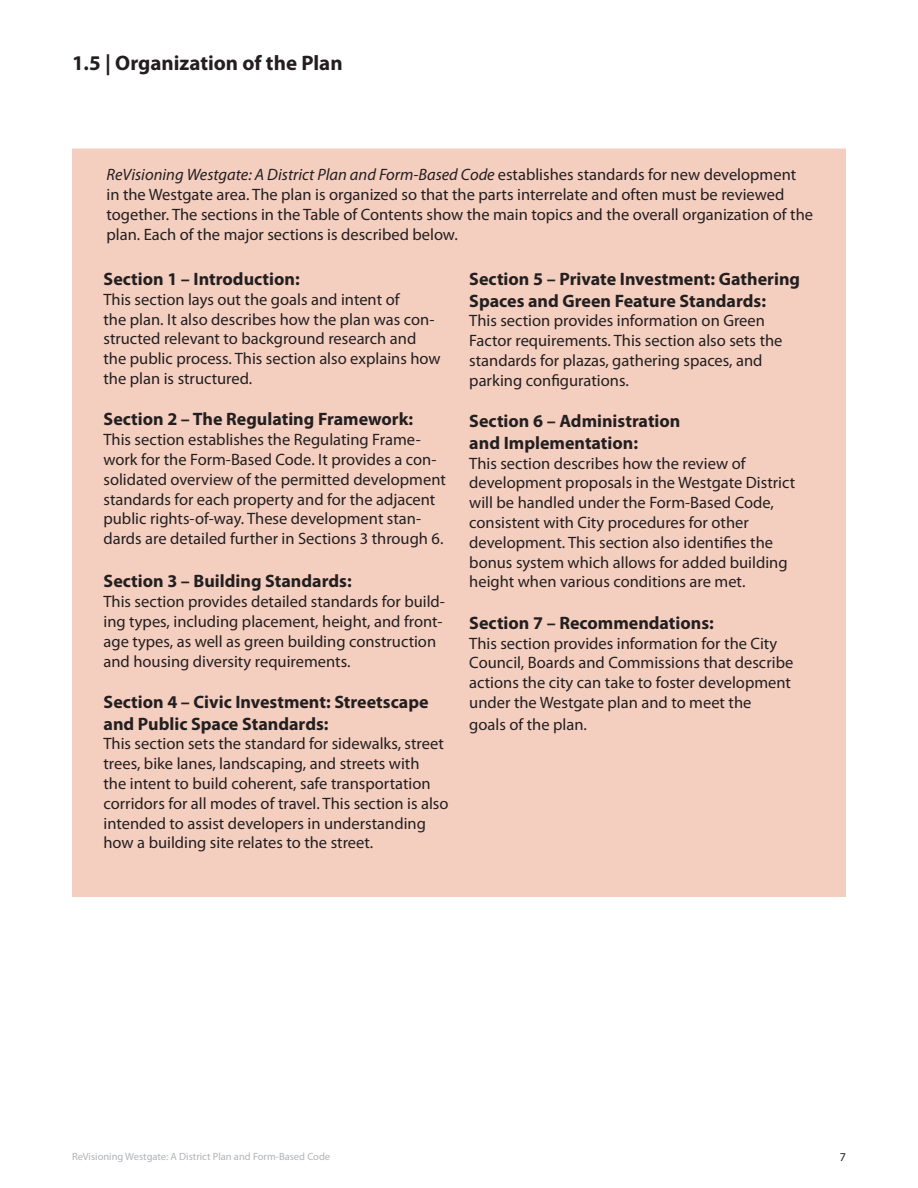
<style>
.page{position:relative;width:918px;height:1188px;background:#fff}
.page>*{position:absolute;margin:0;border:0;box-sizing:border-box;transform-origin:0 0}
.t1{font:700 21px "Myriad Pro";color:#231f20}
.t2{font:700 18px/21.6px "Myriad Pro";color:#231f20}
.t3{font:16.5px/19.8px "Myriad Pro";color:#231f20}
.t4{font:12px "Myriad Pro";color:#231f20}
.t5{font:10.5px "Myriad Pro";color:#b1b3b6}
.s1{font-style:italic}
</style>
<div class="page">
<div style="left:72px;top:148px;width:774px;height:749px;background:#f4cfc0"></div>
<p class="t1" style="left:72px;top:49px;width:272px">1.5 | Organization of the Plan</p>
<p class="t3" style="left:106px;top:165px;width:708px"><span class="s1">ReVisioning Westgate: A District Plan and Form-Based Code</span> establishes standards for new development in the Westgate area. The plan is organized so that the parts interrelate and often must be reviewed together. The sections in the Table of Contents show the main topics and the overall organization of the plan. Each of the major sections is described below.</p>
<p class="t2" style="left:104px;top:268px;width:198px">Section 1 – Introduction:</p>
<p class="t3" style="left:104px;top:289px;width:339px">This section lays out the goals and intent of<br>the plan. It also describes how the plan was con&shy;structed relevant to background research and the public process. This section also explains how the plan is structured.</p>
<p class="t2" style="left:104px;top:408px;width:311px">Section 2 – The Regulating Framework:</p>
<p class="t3" style="left:104px;top:430px;width:344px">This section establishes the Regulating Frame&shy;work for the Form-Based Code. It provides a con&shy;solidated overview of the permitted development standards for each property and for the adjacent public rights-of-way. These development stan&shy;dards are detailed further in Sections 3 through 6.</p>
<p class="t2" style="left:104px;top:570px;width:250px">Section 3 – Building Standards:</p>
<p class="t3" style="left:104px;top:592px;width:343px">This section provides detailed standards for build&shy;ing types, including placement, height, and front&shy;age types, as well as green building construction and housing diversity requirements.</p>
<p class="t2" style="left:104px;top:691px;width:327px">Section 4 – Civic Investment: Streetscape and Public Space Standards:</p>
<p class="t3" style="left:103px;top:734px;width:347px">This section sets the standard for sidewalks, street trees, bike lanes, landscaping, and streets with<br>the intent to build coherent, safe transportation corridors for all modes of travel. This section is also intended to assist developers in understanding how a building site relates to the street.</p>
<p class="t2" style="left:469px;top:268px;width:332px">Section 5 – Private Investment: Gathering<br>Spaces and Green Feature Standards:</p>
<p class="t3" style="left:469px;top:311px;width:315px">This section provides information on Green Factor requirements. This section also sets the standards for plazas, gathering spaces, and parking configurations.</p>
<p class="t2" style="left:469px;top:410px;width:213px">Section 6 – Administration and Implementation:</p>
<p class="t3" style="left:469px;top:453px;width:327px">This section describes how the review of development proposals in the Westgate District will be handled under the Form-Based Code, consistent with City procedures for other development. This section also identifies the bonus system which allows for added building height when various conditions are met.</p>
<p class="t2" style="left:469px;top:611px;width:246px">Section 7 – Recommendations:</p>
<p class="t3" style="left:469px;top:633px;width:326px">This section provides information for the City Council, Boards and Commissions that describe actions the city can take to foster development under the Westgate plan and to meet the</p>
<p class="t3" style="left:469px;top:714px;width:119px">goals of the plan.</p>
<p class="t5" style="left:72px;top:1150px;width:260px">ReVisioning Westgate: A District Plan and Form-Based Code</p>
<p class="t4" style="left:840px;top:1150px;width:8px">7</p>
</div>
